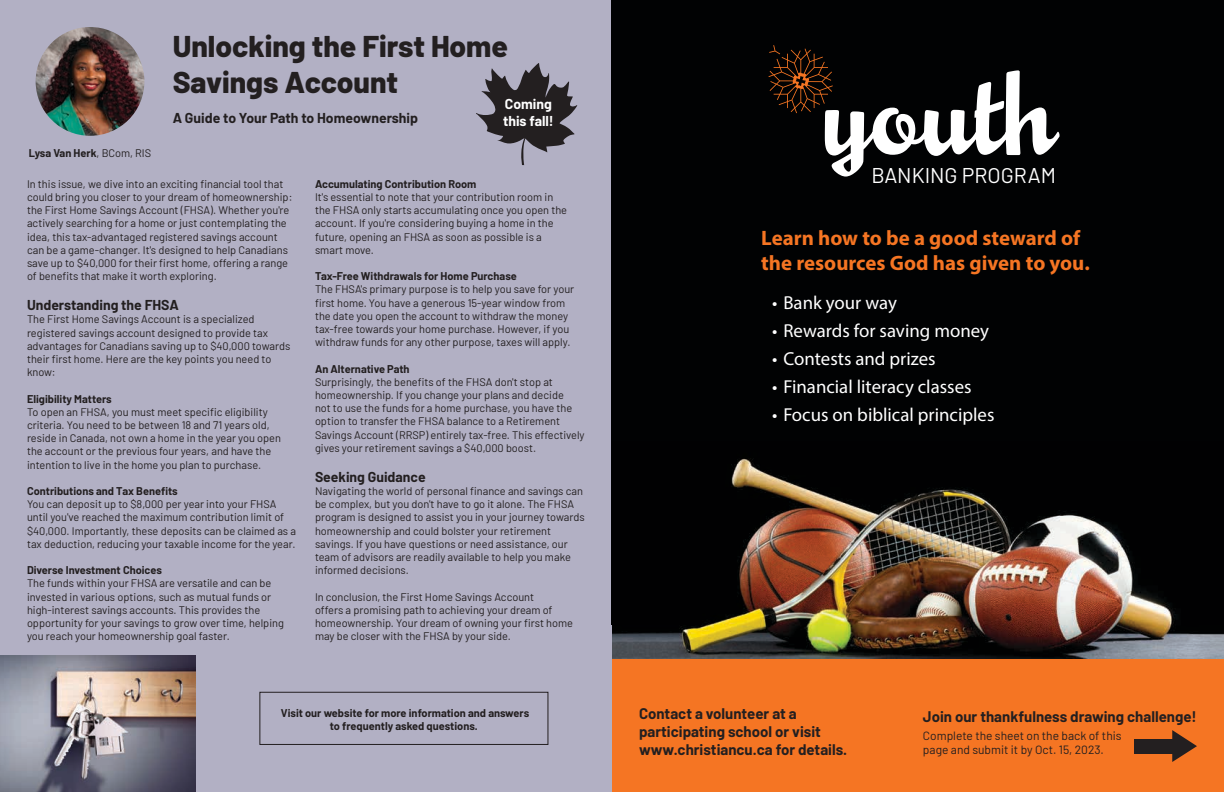
<style>
.page{position:relative;width:1224px;height:792px;background:#fff}
.page>*{position:absolute;margin:0;border:0;box-sizing:border-box;transform-origin:0 0}
.t1{font:800 30px/36px "Barlow";color:#231f20}
.t2{font:21.3px "Barlow";color:#fff}
.t3{font:700 20.9px/25.2px "Myriad Pro";color:#f57523}
.t4{font:18.8px "Myriad Pro";color:#fff}
.t5{font:700 15px/18px "Barlow";color:#231f20}
.t6{font:700 14px "Barlow";color:#231f20}
.t7{font:700 14px/16.8px "Barlow";color:#fff}
.t8{font:12px/14.4px "Barlow";color:#231f20}
.t9{font:11px/13.2px "Barlow";color:#231f20}
.t10{font:700 11px/13.2px "Barlow";color:#231f20;text-align:center}
.s1{font-weight:400}
</style>
<div class="page">
<div style="left:0;top:0;width:621px;height:792px;background:#b2b0c4"></div>
<img style="left:0;top:656px;width:196px;height:136px">
<div style="left:259px;top:692px;width:289px;height:53px;border:1px solid #231f20"></div>
<svg style="left:476px;top:63px;width:101px;height:103px"></svg>
<div style="left:612px;top:0;width:612px;height:625px;background:#010203"></div>
<svg style="left:768px;top:45px;width:292px;height:132px"></svg>
<img style="left:612px;top:458px;width:612px;height:202px">
<div style="left:612px;top:660px;width:612px;height:132px;background:#f57523"></div>
<div style="left:1135px;top:739px;width:42px;height:14px;background:#231f20"></div>
<svg style="left:1172px;top:730px;width:25px;height:32px"></svg>
<img style="left:36px;top:27px;width:108px;height:109px;border-radius:54px">
<p class="t10" style="left:29px;top:145px;width:124px">Lysa Van Herk<span class="s1">, BCom, RIS</span></p>
<h1 class="t1" style="left:173px;top:26px;width:337px">Unlocking the First Home<br>Savings Account</h1>
<p class="t6" style="left:173px;top:108px;width:247px">A Guide to Your Path to Homeownership</p>
<p class="t7" style="left:503px;top:95px;width:52px">Coming this fall!</p>
<p class="t9" style="left:27px;top:176px;width:267px">In this issue, we dive into an exciting financial tool that could bring you closer to your dream of homeownership: the First Home Savings Account (FHSA). Whether you're actively searching for a home or just contemplating the idea, this tax-advantaged registered savings account can be a game-changer. It's designed to help Canadians save up to $40,000 for their first home, offering a range of benefits that make it worth exploring.</p>
<p class="t6" style="left:27px;top:295px;width:154px">Understanding the FHSA</p>
<p class="t9" style="left:27px;top:312px;width:265px">The First Home Savings Account is a specialized registered savings account designed to provide tax advantages for Canadians saving up to $40,000 towards their first home. Here are the key points you need to know:</p>
<p class="t10" style="left:27px;top:391px;width:86px">Eligibility Matters</p>
<p class="t9" style="left:27px;top:404px;width:256px">To open an FHSA, you must meet specific eligibility criteria. You need to be between 18 and 71 years old, reside in Canada, not own a home in the year you open the account or the previous four years, and have the intention to live in the home you plan to purchase.</p>
<p class="t10" style="left:27px;top:484px;width:152px">Contributions and Tax Benefits</p>
<p class="t9" style="left:27px;top:497px;width:271px">You can deposit up to $8,000 per year into your FHSA until you've reached the maximum contribution limit of $40,000. Importantly, these deposits can be claimed as a tax deduction, reducing your taxable income for the year.</p>
<p class="t10" style="left:27px;top:563px;width:136px">Diverse Investment Choices</p>
<p class="t9" style="left:27px;top:576px;width:258px">The funds within your FHSA are versatile and can be invested in various options, such as mutual funds or high-interest savings accounts. This provides the opportunity for your savings to grow over time, helping you reach your homeownership goal faster.</p>
<p class="t10" style="left:315px;top:176px;width:163px">Accumulating Contribution Room</p>
<p class="t9" style="left:315px;top:190px;width:254px">It's essential to note that your contribution room in the FHSA only starts accumulating once you open the account. If you're considering buying a home in the future, opening an FHSA as soon as possible is a smart move.</p>
<p class="t10" style="left:315px;top:269px;width:203px">Tax-Free Withdrawals for Home Purchase</p>
<p class="t9" style="left:315px;top:282px;width:261px">The FHSA's primary purpose is to help you save for your first home. You have a generous 15-year window from the date you open the account to withdraw the money tax-free towards your home purchase. However, if you withdraw funds for any other purpose, taxes will apply.</p>
<p class="t10" style="left:315px;top:361px;width:96px">An Alternative Path</p>
<p class="t9" style="left:315px;top:374px;width:271px">Surprisingly, the benefits of the FHSA don't stop at homeownership. If you change your plans and decide<br>not to use the funds for a home purchase, you have the option to transfer the FHSA balance to a Retirement Savings Account (RRSP) entirely tax-free. This effectively gives your retirement savings a $40,000 boost.</p>
<p class="t6" style="left:315px;top:466px;width:112px">Seeking Guidance</p>
<p class="t9" style="left:315px;top:484px;width:271px">Navigating the world of personal finance and savings can be complex, but you don't have to go it alone. The FHSA program is designed to assist you in your journey towards homeownership and could bolster your retirement savings. If you have questions or need assistance, our team of advisors are readily available to help you make informed decisions.</p>
<p class="t9" style="left:315px;top:589px;width:259px">In conclusion, the First Home Savings Account<br>offers a promising path to achieving your dream of homeownership. Your dream of owning your first home may be closer with the FHSA by your side.</p>
<p class="t10" style="left:281px;top:706px;width:250px">Visit our website for more information and answers to frequently asked questions.</p>
<h2 class="t2" style="left:872px;top:160px;width:186px">BANKING PROGRAM</h2>
<h3 class="t3" style="left:761px;top:225px;width:330px">Learn how to be a good steward of the resources God has given to you.</h3>
<h3 class="t4" style="left:772px;top:291px;width:126px">• Bank your way</h3>
<h3 class="t4" style="left:772px;top:319px;width:218px">• Rewards for saving money</h3>
<h3 class="t4" style="left:772px;top:347px;width:165px">• Contests and prizes</h3>
<h3 class="t4" style="left:772px;top:375px;width:201px">• Financial literacy classes</h3>
<h3 class="t4" style="left:772px;top:404px;width:224px">• Focus on biblical principles</h3>
<h3 class="t5" style="left:639px;top:703px;width:210px">Contact a volunteer at a participating school or visit www.christiancu.ca for details.</h3>
<h3 class="t5" style="left:923px;top:706px;width:275px">Join our thankfulness drawing challenge!</h3>
<p class="t8" style="left:923px;top:727px;width:200px">Complete the sheet on the back of this page and submit it by Oct. 15, 2023.</p>
</div>
